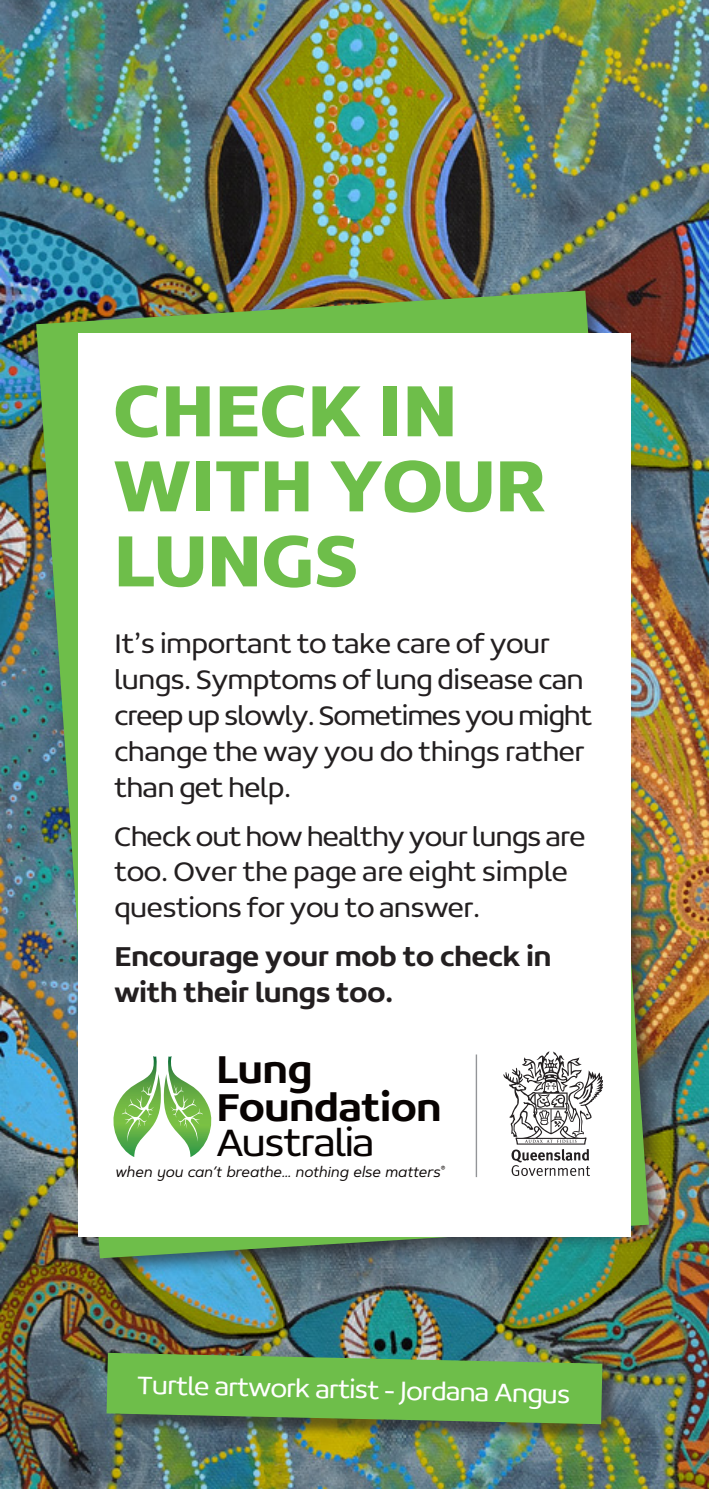
<style>
.page{position:relative;width:709px;height:1489px;background:#fff}
.page>*{position:absolute;margin:0;border:0;box-sizing:border-box;transform-origin:0 0}
.t1{font:700 77.5px/75px "Concord W00";letter-spacing:-.01em;color:#6ebe4a}
.t2{font:500 42px/36.2px "Concord W00";color:#080302}
.t3{font:300 29.5px/36px "Concord W00";color:#231f20}
.t4{font:500 29.5px/36px "Concord W00";color:#231f20}
.t5{font:300 27.75px "Concord W00";color:#fff}
.t6{font:italic 15.25px "Artegra Sans Alt";color:#080302}
.s1{font-weight:300}
</style>
<div class="page">
<img style="left:0;top:0;width:709px;height:1488px">
<div style="left:28px;top:283px;width:643px;height:996px;background:#231f20;opacity:.65"></div>
<img style="left:36px;top:290px;width:613px;height:968px">
<div style="left:78px;top:333px;width:553px;height:903px;background:#fff"></div>
<div style="left:110px;top:1355px;width:512px;height:88px;background:#231f20;opacity:.55"></div>
<svg style="left:107px;top:1352px;width:495px;height:71px;background:#6ab04c"></svg>
<svg style="left:503px;top:1051px;width:100px;height:124px"></svg>
<hr style="left:475px;top:1054px;width:2px;height:122px;background:#939598">
<svg style="left:113px;top:1056px;width:48px;height:100px"></svg>
<svg style="left:167px;top:1056px;width:36px;height:85px"></svg>
<p class="t1" style="left:113px;top:372px;width:434px">CHECK IN<br>WITH YOUR<br>LUNGS</p>
<p class="t3" style="left:114px;top:625px;width:479px">It’s important to take care of your lungs. Symptoms of lung disease can creep up slowly. Sometimes you might change the way you do things rather than get help.</p>
<p class="t3" style="left:114px;top:817px;width:472px">Check out how healthy your lungs are too. Over the page are eight simple questions for you to answer.</p>
<p class="t4" style="left:114px;top:938px;width:438px">Encourage your mob to check in with their lungs too.</p>
<p class="t2" style="left:216px;top:1050px;width:226px">Lung<br>Foundation<br><span class="s1">Australia</span></p>
<p class="t6" style="left:115px;top:1160px;width:331px">when you can’t breathe... nothing else matters<sup>®</sup></p>
<p class="t5" style="left:138px;top:1368px;width:434px;rotate:1deg">Turtle artwork artist - Jordana Angus</p>
</div>
